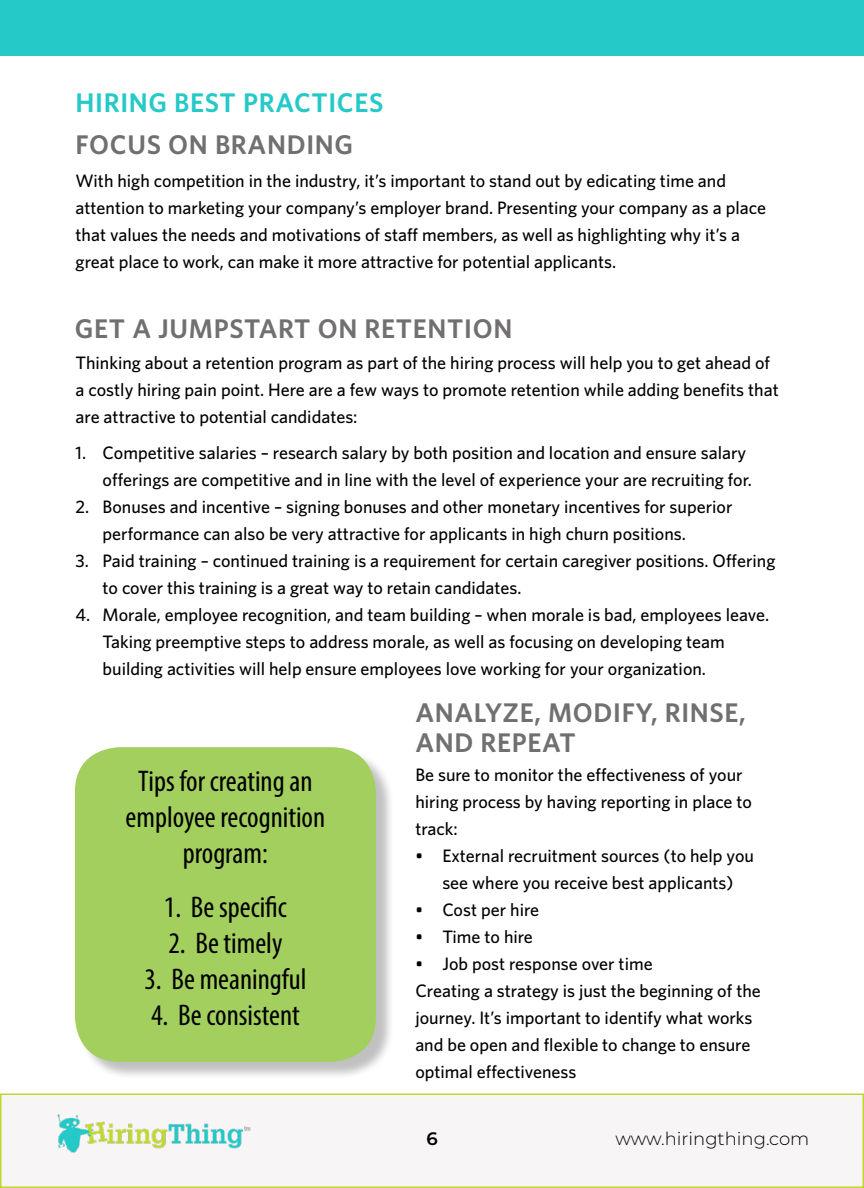
<style>
.page{position:relative;width:864px;height:1188px;background:#fff}
.page>*{position:absolute;margin:0;border:0;box-sizing:border-box;transform-origin:0 0}
.t1{font:condensed 30px/36px "Myriad Pro";color:#000;text-align:center}
.t2{font:600 27px/30px "Whitney HTF";letter-spacing:.025em;color:#716f6f}
.t3{font:600 27px "Whitney HTF";letter-spacing:.025em;color:#24c9c8}
.t4{font:500 18px/27px "Whitney HTF";color:#000}
.t5{font:300 18px "Montserrat";color:#000}
.t6{font:600 18px "Montserrat";color:#000}
</style>
<div class="page">
<div style="left:1px;top:1094px;width:862px;height:93px;background:#f7f5f5"></div>
<div style="left:0;top:1094px;width:864px;height:94px;border:2px solid #c1d72f"></div>
<div style="left:0;top:0;width:864px;height:55px;background:#24c9c8"></div>
<img style="left:57px;top:1114px;width:194px;height:39px">
<div style="left:77px;top:750px;width:318px;height:331px;background:#000;opacity:.25"></div>
<div style="left:75px;top:747px;width:301px;height:315px;background:#a3cf5e;border-radius:44px"></div>
<h2 class="t3" style="left:76px;top:86px;width:309px">HIRING BEST PRACTICES</h2>
<h2 class="t2" style="left:76px;top:129px;width:279px">FOCUS ON BRANDING</h2>
<p class="t4" style="left:76px;top:167px;width:692px">With high competition in the industry, it’s important to stand out by edicating time and attention to marketing your company’s employer brand. Presenting your company as a place that values the needs and motivations of staff members, as well as highlighting why it’s a great place to work, can make it more attractive for potential applicants.</p>
<h2 class="t2" style="left:75px;top:313px;width:439px">GET A JUMPSTART ON RETENTION</h2>
<p class="t4" style="left:76px;top:349px;width:705px">Thinking about a retention program as part of the hiring process will help you to get ahead of a costly hiring pain point. Here are a few ways to promote retention while adding benefits that are attractive to potential candidates:</p>
<p class="t4" style="left:103px;top:439px;width:651px;text-indent:-27px">1. Competitive salaries – research salary by both position and location and ensure salary offerings are competitive and in line with the level of experience your are recruiting for.</p>
<p class="t4" style="left:103px;top:493px;width:631px;text-indent:-27px">2. Bonuses and incentive – signing bonuses and other monetary incentives for superior performance can also be very attractive for applicants in high churn positions.</p>
<p class="t4" style="left:103px;top:547px;width:674px;text-indent:-27px">3. Paid training – continued training is a requirement for certain caregiver positions. Offering to cover this training is a great way to retain candidates.</p>
<p class="t4" style="left:103px;top:601px;width:668px;text-indent:-27px">4. Morale, employee recognition, and team building – when morale is bad, employees leave.<br>Taking preemptive steps to address morale, as well as focusing on developing team building activities will help ensure employees love working for your organization.</p>
<h2 class="t2" style="left:415px;top:697px;width:332px">ANALYZE, MODIFY, RINSE,<br>AND REPEAT</h2>
<h1 class="t1" style="left:126px;top:763px;width:201px">Tips for creating an employee recognition program:</h1>
<h1 class="t1" style="left:164px;top:889px;width:125px">1. Be specific</h1>
<h1 class="t1" style="left:168px;top:925px;width:116px">2. Be timely</h1>
<h1 class="t1" style="left:144px;top:961px;width:164px">3. Be meaningful</h1>
<h1 class="t1" style="left:151px;top:997px;width:150px">4. Be consistent</h1>
<p class="t4" style="left:415px;top:761px;width:338px">Be sure to monitor the effectiveness of your hiring process by having reporting in place to track:</p>
<p class="t4" style="left:415px;top:842px;width:340px;text-align:center">• External recruitment sources (to help you see where you receive best applicants)</p>
<p class="t4" style="left:415px;top:896px;width:125px">• Cost per hire</p>
<p class="t4" style="left:415px;top:923px;width:119px">• Time to hire</p>
<p class="t4" style="left:415px;top:950px;width:347px">• Job post response over time<br>Creating a strategy is just the beginning of the journey. It’s important to identify what works and be open and flexible to change to ensure optimal effectiveness</p>
<p class="t6" style="left:426px;top:1126px;width:13px">6</p>
<p class="t5" style="left:615px;top:1126px;width:196px">www.hiringthing.com</p>
</div>
